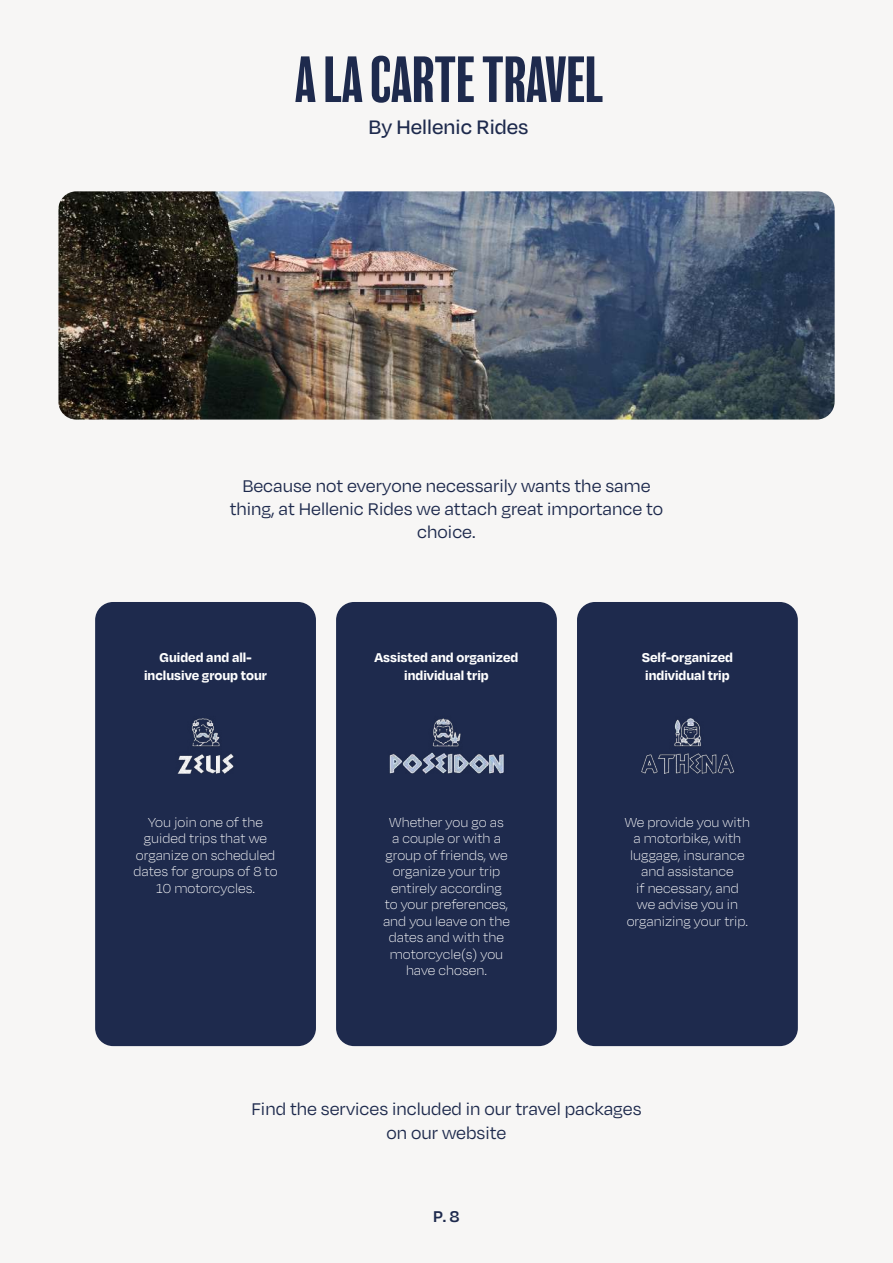
<style>
.page{position:relative;width:893px;height:1263px;background:#f7f6f5}
.page>*{position:absolute;margin:0;border:0;box-sizing:border-box;transform-origin:0 0}
.t1{font:condensed 60px "Balboa";color:#1e2a4d}
.t2{font:500 22.5px "Degular";color:#1e2a4d}
.t3{font:19.5px/23.4px "Degular";color:#1e2a4d;text-align:center}
.t4{font:600 18px "Degular";color:#1e2a4d}
.t5{font:100 15px/16.5px "Degular";color:#fff;text-align:center}
.t6{font:700 14.7px/17.7px "Degular";color:#fff;text-align:center}
</style>
<div class="page">
<div style="left:95px;top:602px;width:221px;height:444px;background:#1e2a4d;border-radius:18px"></div>
<div style="left:336px;top:602px;width:221px;height:444px;background:#1e2a4d;border-radius:18px"></div>
<div style="left:577px;top:602px;width:221px;height:444px;background:#1e2a4d;border-radius:18px"></div>
<img style="left:177px;top:718px;width:57px;height:56px">
<img style="left:389px;top:718px;width:115px;height:56px">
<img style="left:641px;top:718px;width:94px;height:56px">
<img style="left:58px;top:191px;width:777px;height:229px">
<h1 class="t1" style="left:295px;top:49px;width:310px">A LA CARTE TRAVEL</h1>
<h2 class="t2" style="left:369px;top:113px;width:161px">By Hellenic Rides</h2>
<h3 class="t3" style="left:230px;top:473px;width:435px">Because not everyone necessarily wants the same thing, at Hellenic Rides we attach great importance to choice.</h3>
<p class="t6" style="left:144px;top:648px;width:124px">Guided and all&shy;inclusive group tour</p>
<p class="t6" style="left:375px;top:648px;width:145px">Assisted and organized individual trip</p>
<p class="t6" style="left:642px;top:648px;width:93px;text-align:left">Self-organized individual trip</p>
<p class="t5" style="left:133px;top:813px;width:146px">You join one of the guided trips that we organize on scheduled dates for groups of 8 to<br>10 motorcycles.</p>
<p class="t5" style="left:383px;top:813px;width:128px">Whether you go as<br>a couple or with a group of friends, we organize your trip entirely according to your preferences, and you leave on the dates and with the motorcycle(s) you have chosen.</p>
<p class="t5" style="left:625px;top:813px;width:127px">We provide you with a motorbike, with luggage, insurance and assistance<br>if necessary, and<br>we advise you in organizing your trip.</p>
<h3 class="t3" style="left:251px;top:1097px;width:392px">Find the services included in our travel packages on our website</h3>
<p class="t4" style="left:433px;top:1205px;width:28px">P. 8</p>
</div>
